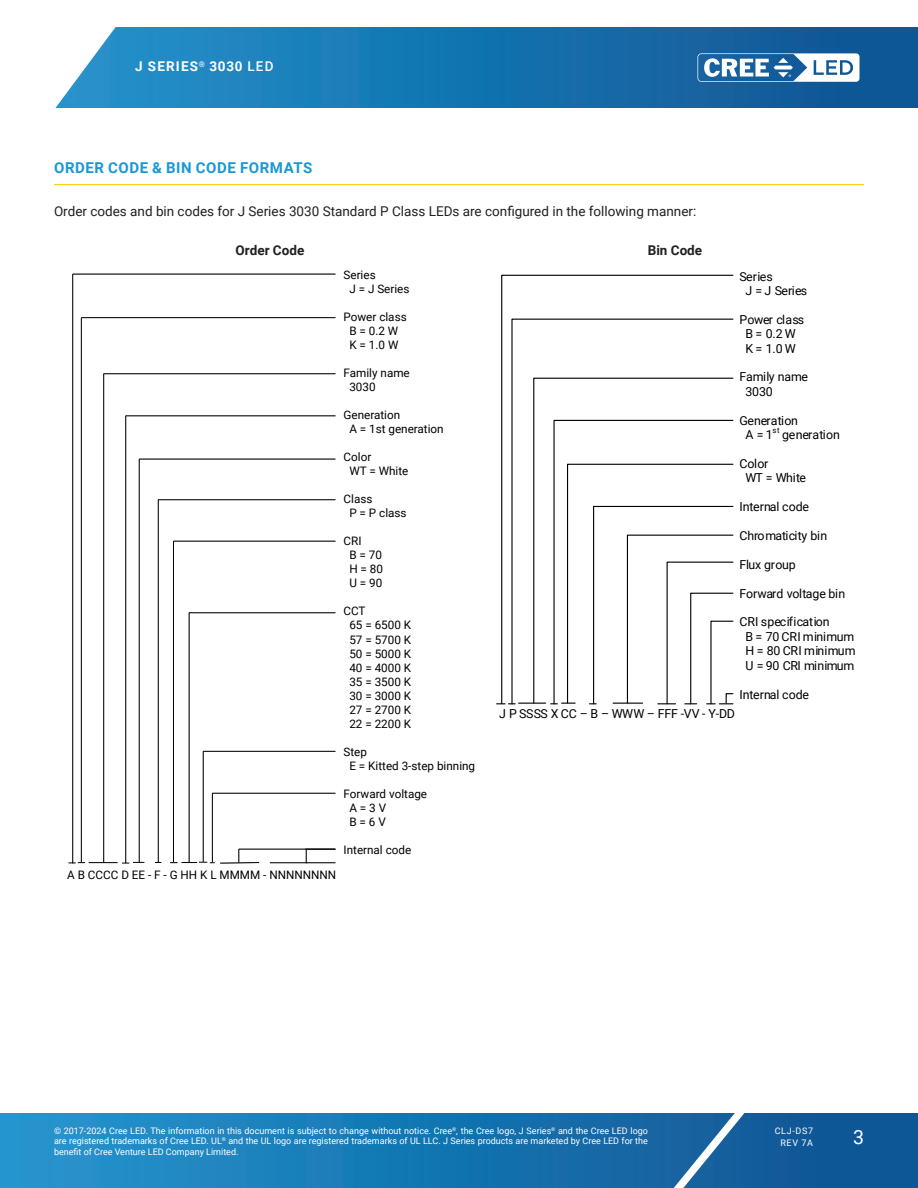
<style>
.page{position:relative;width:918px;height:1188px;background:#fff}
.page>*{position:absolute;margin:0;border:0;box-sizing:border-box;transform-origin:0 0}
.t1{font:19.5px "Roboto";color:#fff}
.Section_heading_with_rule{font:700 15px "Roboto";letter-spacing:.035em;color:#1a98d6}
.Text_justify{font:13.5px "Roboto";color:#231f20}
.diagram_label{font:700 13.5px "Roboto";color:#231f20}
.t2{font:700 13.5px "Roboto";letter-spacing:.085em;color:#fff}
.t3{font:12.45px "Roboto";letter-spacing:-.015em;color:#000}
.t4{font:12.3px/14.4px "Roboto";letter-spacing:-.01em;color:#000}
.t5{font:11.7px/14.1px "Roboto";color:#000}
.t6{font:9px/10.8px "Roboto";color:#fff;text-align:justify}
.t7{font:9px/12px "Roboto";letter-spacing:.085em;color:#fff;text-align:right}
.t8{font:7.8px "Roboto";color:#000}
.s1{font-weight:500}
</style>
<div class="page">
<svg style="left:0;top:1113px;width:918px;height:75px;background:#1876b2"></svg>
<svg style="left:644px;top:1113px;width:117px;height:75px;background:#296da6"></svg>
<svg style="left:55px;top:27px;width:863px;height:81px;background:#2078b2"></svg>
<svg style="left:698px;top:53px;width:162px;height:29px"></svg>
<hr style="left:54px;top:184px;width:810px;height:1px;background:#fece08">
<hr style="left:125px;top:416px;width:1px;height:447px;background:#000">
<hr style="left:126px;top:415px;width:209px;height:1px;background:#000">
<hr style="left:158px;top:500px;width:1px;height:362px;background:#000">
<hr style="left:158px;top:499px;width:177px;height:1px;background:#000">
<hr style="left:270px;top:862px;width:65px;height:1px;background:#000">
<svg style="left:306px;top:850px;width:1px;height:13px"></svg>
<hr style="left:239px;top:849px;width:96px;height:1px;background:#000">
<hr style="left:212px;top:793px;width:1px;height:69px;background:#000">
<hr style="left:212px;top:793px;width:123px;height:1px;background:#000">
<hr style="left:203px;top:751px;width:1px;height:111px;background:#000">
<hr style="left:203px;top:751px;width:132px;height:1px;background:#000">
<hr style="left:189px;top:613px;width:1px;height:249px;background:#000">
<hr style="left:189px;top:612px;width:146px;height:1px;background:#000">
<hr style="left:173px;top:541px;width:1px;height:321px;background:#000">
<hr style="left:173px;top:541px;width:162px;height:1px;background:#000">
<svg style="left:170px;top:849px;width:90px;height:15px"></svg>
<hr style="left:103px;top:374px;width:1px;height:489px;background:#000">
<hr style="left:104px;top:373px;width:231px;height:1px;background:#000">
<hr style="left:139px;top:459px;width:1px;height:403px;background:#000">
<hr style="left:139px;top:459px;width:196px;height:1px;background:#000">
<hr style="left:81px;top:318px;width:1px;height:544px;background:#000">
<hr style="left:81px;top:317px;width:254px;height:1px;background:#000">
<hr style="left:72px;top:274px;width:1px;height:589px;background:#000">
<hr style="left:73px;top:274px;width:262px;height:1px;background:#000">
<svg style="left:68px;top:862px;width:76px;height:2px"></svg>
<svg style="left:501px;top:274px;width:233px;height:189px"></svg>
<svg style="left:497px;top:463px;width:14px;height:242px"></svg>
<svg style="left:511px;top:318px;width:223px;height:387px"></svg>
<h3 class="t2" style="left:135px;top:57px;width:140px">J SERIES<sup>®</sup> 3030 <span class="s1">LED</span></h3>
<p class="Section_heading_with_rule" style="left:54px;top:157px;width:260px">ORDER CODE &amp; BIN CODE FORMATS</p>
<p class="Text_justify" style="left:54px;top:202px;width:644px">Order codes and bin codes for J Series 3030 Standard P Class LEDs are configured in the following manner:</p>
<p class="diagram_label" style="left:236px;top:241px;width:70px">Order Code</p>
<p class="diagram_label" style="left:648px;top:241px;width:56px">Bin Code</p>
<p class="t5" style="left:67px;top:868px;width:270px">A B CCCC D EE - F - G HH K L MMMM - NNNNNNNN</p>
<p class="t5" style="left:349px;top:267px;width:62px;text-indent:-6px">Series<br>J = J Series</p>
<p class="t5" style="left:344px;top:309px;width:65px;text-align:center">Power class<br>B = 0.2 W<br>K = 1.0 W</p>
<p class="t5" style="left:349px;top:365px;width:62px;text-indent:-6px">Family name<br>3030</p>
<p class="t5" style="left:349px;top:407px;width:96px;text-indent:-6px">Generation<br>A = 1st generation</p>
<p class="t5" style="left:349px;top:449px;width:61px;text-indent:-6px">Color<br>WT = White</p>
<p class="t5" style="left:349px;top:492px;width:59px;text-indent:-6px">Class<br>P = P class</p>
<p class="t5" style="left:349px;top:534px;width:35px;text-indent:-6px">CRI<br>B = 70<br>H = 80<br>U = 90</p>
<p class="t5" style="left:349px;top:604px;width:63px;text-indent:-6px">CCT<br>65 = 6500 K<br>57 = 5700 K<br>50 = 5000 K<br>40 = 4000 K<br>35 = 3500 K<br>30 = 3000 K<br>27 = 2700 K<br>22 = 2200 K</p>
<p class="t5" style="left:349px;top:744px;width:127px;text-indent:-6px">Step<br>E = Kitted 3-step binning</p>
<p class="t5" style="left:349px;top:786px;width:79px;text-indent:-6px">Forward voltage<br>A = 3 V<br>B = 6 V</p>
<p class="t5" style="left:344px;top:842px;width:69px">Internal code</p>
<p class="t4" style="left:745px;top:269px;width:63px;text-indent:-6px">Series<br>J = J Series</p>
<p class="t4" style="left:740px;top:312px;width:66px;text-align:center">Power class<br>B = 0.2 W</p>
<p class="t3" style="left:745px;top:339px;width:52px">K = 1.0 W</p>
<p class="t4" style="left:740px;top:369px;width:70px">Family name</p>
<p class="t3" style="left:745px;top:383px;width:29px">3030</p>
<p class="t4" style="left:745px;top:413px;width:54px;text-indent:-6px">Generation<br>A = 1</p>
<p class="t8" style="left:773px;top:425px;width:9px">st</p>
<p class="t4" style="left:782px;top:427px;width:59px">generation</p>
<p class="t3" style="left:740px;top:455px;width:30px">Color</p>
<p class="t4" style="left:745px;top:470px;width:62px">WT = White</p>
<p class="t3" style="left:740px;top:498px;width:71px">Internal code</p>
<p class="t4" style="left:740px;top:528px;width:89px">Chromaticity bin</p>
<p class="t4" style="left:740px;top:557px;width:58px">Flux group</p>
<p class="t4" style="left:740px;top:586px;width:107px">Forward voltage bin</p>
<p class="t4" style="left:745px;top:614px;width:112px;text-indent:-6px">CRI specification<br>B = 70 CRI minimum<br>H = 80 CRI minimum</p>
<p class="t3" style="left:745px;top:657px;width:111px">U = 90 CRI minimum</p>
<p class="t4" style="left:740px;top:687px;width:71px">Internal code</p>
<p class="t4" style="left:499px;top:706px;width:238px">J P SSSS X CC – B – WWW – FFF -VV - Y-DD</p>
<p class="t6" style="left:54px;top:1125px;width:595px">© 2017-2024 Cree LED. The information in this document is subject to change without notice. Cree<sup>®</sup>, the Cree logo, J Series<sup>®</sup> and the Cree LED logo are registered trademarks of Cree LED. UL<sup>®</sup> and the UL logo are registered trademarks of UL LLC. J Series products are marketed by Cree LED for the benefit of Cree Venture LED Company Limited.</p>
<p class="t7" style="left:775px;top:1124px;width:40px">CLJ-DS7<br>REV 7A</p>
<h1 class="t1" style="left:853px;top:1123px;width:12px">3</h1>
</div>
